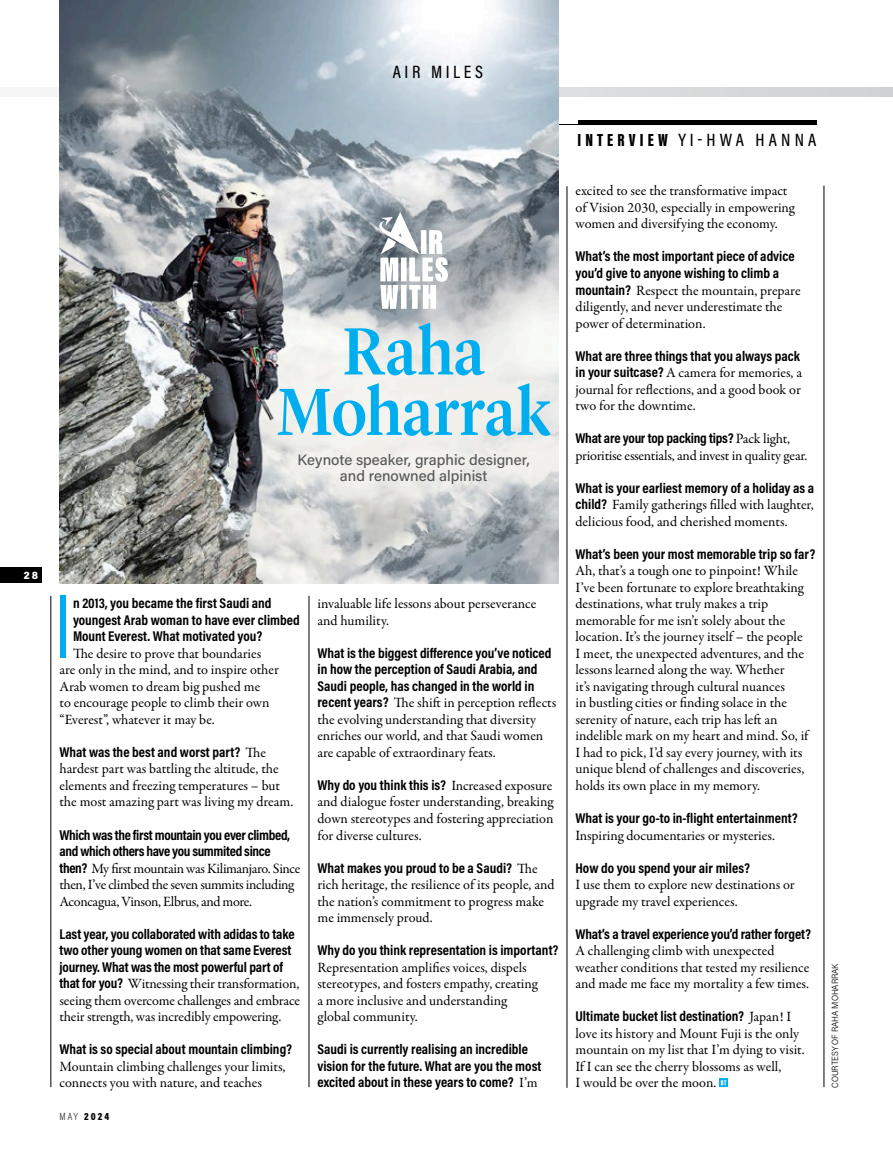
<style>
.page{position:relative;width:893px;height:1149px;background:#fff}
.page>*{position:absolute;margin:0;border:0;box-sizing:border-box;transform-origin:0 0}
.t1{font:93px "Acumin Pro Extra Cond";color:#00aeef}
.t2{font:500 69.15px/60.4px "Lyon Display";color:#00aeef;text-align:center;scale:.9 1}
.t3{font:500 18px "Acumin Pro Cond";letter-spacing:.23em;color:#000}
.t4{font:500 18px "Acumin Pro Cond";letter-spacing:.21em;color:#000}
.t5{font:500 15px/16.5px "Acumin Pro";color:#58585a;text-align:center}
.t6{font:14.25px/16.5px "Garamond Premr Pro";letter-spacing:-.005em;color:#000}
.t7{font:700 14.25px/16.5px "Acumin Pro Cond";color:#000}
.t8{font:14.25px/16.5px "Garamond Premr Pro";letter-spacing:-.025em;color:#000}
.t9{font:700 14.25px/16.5px "Acumin Pro Cond";letter-spacing:-.025em;color:#000}
.t10{font:900 10.5px "Acumin Pro Cond";color:#000}
.t11{font:900 10.5px "Acumin Pro Semi Cond";color:#fff}
.t12{font:300 9px "Acumin Pro Semi Cond";letter-spacing:-.005em;color:#000}
.s1{font-family:"Garamond Premr Pro";font-weight:400}
.s2{font-family:"Acumin Pro Cond";font-weight:700}
.s3{font-weight:200}
.s4{font-family:"Acumin Pro Extra Cond";font-weight:900}
</style>
<div class="page">
<div style="left:59px;top:88px;width:834px;height:8px;background:#d7d8da"></div>
<hr style="left:577px;top:121px;width:239px;height:4px;background:#000">
<hr style="left:392px;top:124px;width:424px;height:1px;background:#000">
<img style="left:60px;top:0;width:498px;height:583px">
<hr style="left:824px;top:185px;width:1px;height:901px;background:#000">
<hr style="left:51px;top:595px;width:1px;height:491px;background:#000">
<hr style="left:567px;top:186px;width:1px;height:901px;background:#000">
<hr style="left:309px;top:595px;width:1px;height:491px;background:#000">
<svg style="left:719px;top:1078px;width:9px;height:8px"></svg>
<svg style="left:721px;top:1079px;width:5px;height:5px"></svg>
<svg style="left:377px;top:212px;width:71px;height:97px"></svg>
<div style="left:0;top:567px;width:41px;height:16px;background:#000"></div>
<p class="t4" style="left:393px;top:60px;width:92px">AIR MILES</p>
<p class="t11" style="left:24px;top:567px;width:16px">28</p>
<h2 class="t2" style="left:276px;top:315px;width:306px">Raha<br>Moharrak</h2>
<p class="t5" style="left:297px;top:450px;width:234px">Keynote speaker, graphic designer, and renowned alpinist</p>
<h1 class="t1" style="left:55px;top:570px;width:17px">I</h1>
<p class="t7" style="left:73px;top:594px;width:228px">n 2013, you became the first Saudi and youngest Arab woman to have ever climbed<br>Mount Everest. What motivated you?</p>
<p class="t6" style="left:60px;top:645px;width:221px;text-indent:13px">The desire to prove that boundaries are only in the mind, and to inspire other Arab women to dream big pushed me<br>to encourage people to climb their own “Everest”, whatever it may be.</p>
<p class="t7" style="left:60px;top:743px;width:208px">What was the best and worst part? <span class="s1">The</span></p>
<p class="t6" style="left:60px;top:760px;width:235px">hardest part was battling the altitude, the elements and freezing temperatures – but the most amazing part was living my dream.</p>
<p class="t9" style="left:60px;top:825px;width:232px">Which was the first mountain you ever climbed, and which others have you summited since</p>
<p class="t8" style="left:60px;top:859px;width:242px"><span class="s2">then?</span> My first mountain was Kilimanjaro. Since then, I’ve climbed the seven summits including<br>Aconcagua, Vinson, Elbrus, and more.</p>
<p class="t7" style="left:60px;top:924px;width:237px">Last year, you collaborated with adidas to take two other young women on that same Everest journey. What was the most powerful part of</p>
<p class="t6" style="left:60px;top:975px;width:242px;text-align:justify"><span class="s2">that for you?</span> Witnessing their transformation, seeing them overcome challenges and embrace their strength, was incredibly empowering.</p>
<p class="t7" style="left:60px;top:1040px;width:234px">What is so special about mountain climbing?</p>
<p class="t6" style="left:60px;top:1057px;width:228px">Mountain climbing challenges your limits, connects you with nature, and teaches</p>
<p class="t10" style="left:60px;top:1109px;width:51px"><span class="s3">MAY</span> 2024</p>
<p class="t6" style="left:317px;top:595px;width:220px">invaluable life lessons about perseverance and humility.</p>
<p class="t7" style="left:317px;top:644px;width:236px">What is the biggest difference you’ve noticed in how the perception of Saudi Arabia, and<br>Saudi people, has changed in the world in</p>
<p class="t6" style="left:317px;top:694px;width:240px"><span class="s2">recent years?</span> The shift in perception reflects the evolving understanding that diversity enriches our world, and that Saudi women are capable of extraordinary feats.</p>
<p class="t7" style="left:317px;top:776px;width:236px">Why do you think this is? <span class="s1">Increased exposure</span></p>
<p class="t6" style="left:317px;top:793px;width:237px;text-align:justify">and dialogue foster understanding, breaking down stereotypes and fostering appreciation for diverse cultures.</p>
<p class="t7" style="left:317px;top:858px;width:222px">What makes you proud to be a Saudi? <span class="s1">The</span></p>
<p class="t6" style="left:317px;top:876px;width:239px">rich heritage, the resilience of its people, and the nation’s commitment to progress make me immensely proud.</p>
<p class="t7" style="left:317px;top:941px;width:242px">Why do you think representation is important?</p>
<p class="t6" style="left:317px;top:958px;width:222px">Representation amplifies voices, dispels stereotypes, and fosters empathy, creating a more inclusive and understanding global community.</p>
<p class="t7" style="left:317px;top:1040px;width:225px">Saudi is currently realising an incredible vision for the future. What are you the most excited about in these years to come? <span class="s1">I’m</span></p>
<p class="t3" style="left:577px;top:128px;width:240px"><span class="s4">INTERVIEW</span> YI-HWA HANNA</p>
<p class="t6" style="left:575px;top:183px;width:221px">excited to see the transformative impact of Vision 2030, especially in empowering women and diversifying the economy.</p>
<p class="t7" style="left:575px;top:248px;width:221px">What’s the most important piece of advice you’d give to anyone wishing to climb a</p>
<p class="t6" style="left:575px;top:282px;width:227px"><span class="s2">mountain?</span> Respect the mountain, prepare diligently, and never underestimate the power of determination.</p>
<p class="t7" style="left:575px;top:347px;width:226px">What are three things that you always pack</p>
<p class="t6" style="left:575px;top:364px;width:228px;text-align:justify"><span class="s2">in your suitcase?</span> A camera for memories, a journal for reflections, and a good book or two for the downtime.</p>
<p class="t7" style="left:575px;top:429px;width:216px">What are your top packing tips? <span class="s1">Pack light,</span></p>
<p class="t6" style="left:575px;top:447px;width:233px">prioritise essentials, and invest in quality gear.</p>
<p class="t7" style="left:575px;top:479px;width:240px">What is your earliest memory of a holiday as a</p>
<p class="t6" style="left:575px;top:496px;width:240px"><span class="s2">child?</span> Family gatherings filled with laughter, delicious food, and cherished moments.</p>
<p class="t7" style="left:575px;top:545px;width:241px">What’s been your most memorable trip so far?</p>
<p class="t6" style="left:575px;top:562px;width:234px">Ah, that’s a tough one to pinpoint! While I’ve been fortunate to explore breathtaking destinations, what truly makes a trip memorable for me isn’t solely about the location. It’s the journey itself – the people I meet, the unexpected adventures, and the lessons learned along the way. Whether<br>it’s navigating through cultural nuances<br>in bustling cities or finding solace in the serenity of nature, each trip has left an indelible mark on my heart and mind. So, if I had to pick, I’d say every journey, with its unique blend of challenges and discoveries, holds its own place in my memory.</p>
<p class="t7" style="left:575px;top:809px;width:223px">What is your go-to in-flight entertainment?</p>
<p class="t6" style="left:575px;top:826px;width:201px">Inspiring documentaries or mysteries.</p>
<p class="t7" style="left:575px;top:858px;width:176px">How do you spend your air miles?</p>
<p class="t6" style="left:575px;top:876px;width:221px">I use them to explore new destinations or upgrade my travel experiences.</p>
<p class="t7" style="left:575px;top:924px;width:237px">What’s a travel experience you’d rather forget?</p>
<p class="t6" style="left:575px;top:942px;width:235px">A challenging climb with unexpected weather conditions that tested my resilience and made me face my mortality a few times.</p>
<p class="t7" style="left:575px;top:1007px;width:217px">Ultimate bucket list destination? <span class="s1">Japan! I</span></p>
<p class="t6" style="left:575px;top:1024px;width:231px">love its history and Mount Fuji is the only mountain on my list that I’m dying to visit.<br>If I can see the cherry blossoms as well,<br>I would be over the moon.</p>
<p class="t12" style="left:829px;top:1087px;width:126px;rotate:-90deg">COURTESY OF RAHA MOHARRAK</p>
</div>
